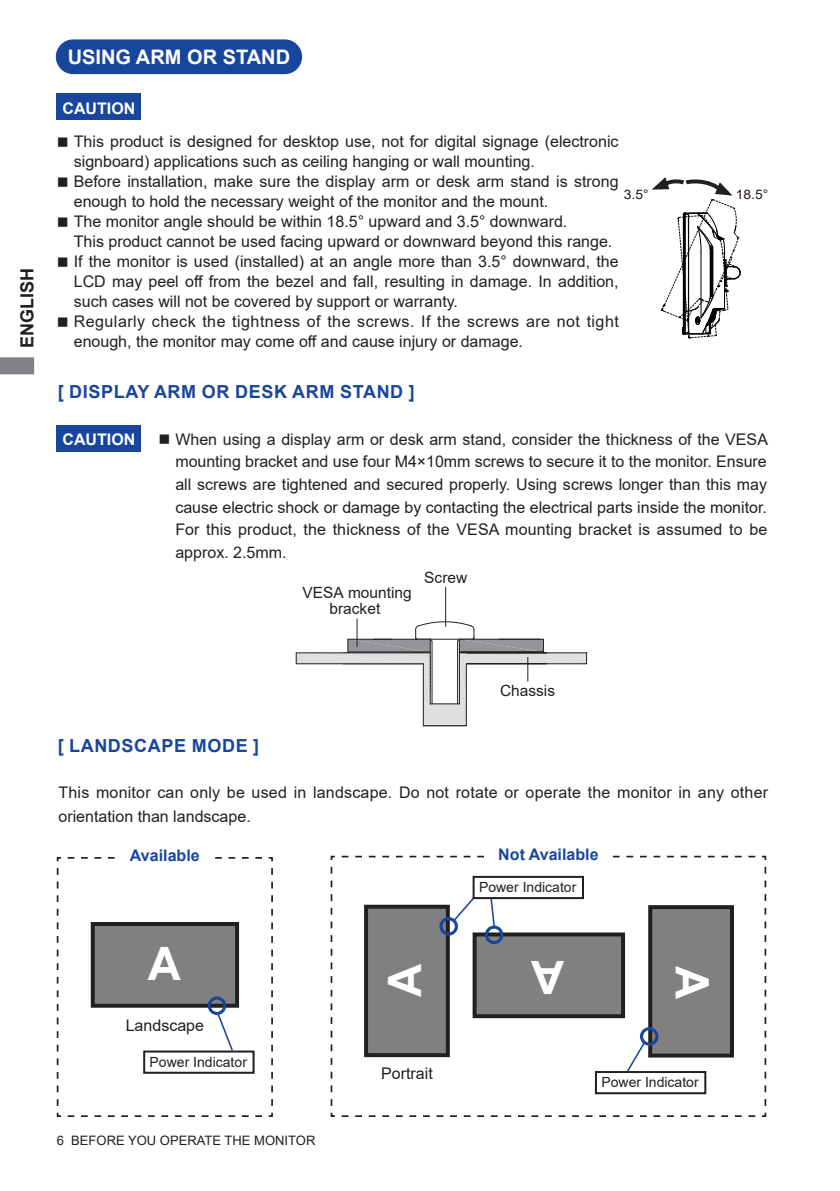
<style>
.page{position:relative;width:840px;height:1191px;background:#fff}
.page>*{position:absolute;margin:0;border:0;box-sizing:border-box;transform-origin:0 0}
.t1{font:700 46px "Arial";color:#fff}
.t2{font:700 20px "Arial";color:#fff}
.t3{font:700 18px "Arial";letter-spacing:.035em;color:#18469d}
.t4{font:700 18px "Arial";color:#231f20}
.t5{font:16px/20px "Arial";color:#231f20}
.t6{font:700 16px "Arial";color:#18469d}
.t7{font:700 16px "Arial";color:#fff}
.t8{font:15.4px/16.4px "Arial";color:#231f20;text-align:center}
.t9{font:14px "Arial";color:#231f20}
.t10{font:13px "Arial";color:#231f20}
.t11{font:13px "Arial";color:#211814;scale:1.06 1}
</style>
<div class="page">
<svg style="left:0;top:357px;width:34px;height:17px"></svg>
<div style="left:57px;top:93px;width:84px;height:27px;background:#18469d"></div>
<hr style="left:423px;top:725px;width:43px;height:1px;background:#231f20">
<hr style="left:445px;top:587px;width:1px;height:39px;background:#231f20">
<svg style="left:295px;top:619px;width:291px;height:106px"></svg>
<svg style="left:56px;top:857px;width:217px;height:260px"></svg>
<svg style="left:330px;top:855px;width:436px;height:262px"></svg>
<div style="left:120px;top:847px;width:90px;height:24px;background:#fff"></div>
<svg style="left:215px;top:1010px;width:19px;height:40px"></svg>
<div style="left:143px;top:1050px;width:111px;height:23px;border:2px solid #231f20"></div>
<svg style="left:452px;top:895px;width:23px;height:27px"></svg>
<svg style="left:489px;top:899px;width:6px;height:27px"></svg>
<div style="left:472px;top:876px;width:111px;height:23px;border:2px solid #231f20"></div>
<div style="left:594px;top:1071px;width:112px;height:23px;border:2px solid #231f20"></div>
<svg style="left:625px;top:1040px;width:21px;height:33px"></svg>
<div style="left:487px;top:846px;width:121px;height:25px;background:#fff"></div>
<div style="left:93px;top:924px;width:144px;height:81px;background:#808080"></div>
<div style="left:91px;top:922px;width:148px;height:85px;border:4px solid #231f20"></div>
<div style="left:207px;top:996px;width:19px;height:19px;border:3px solid #18469d;border-radius:50%"></div>
<div style="left:474px;top:934px;width:148px;height:82px;background:#808080"></div>
<div style="left:472px;top:932px;width:152px;height:86px;border:4px solid #231f20"></div>
<div style="left:366px;top:906px;width:81px;height:149px;background:#808080"></div>
<div style="left:364px;top:904px;width:85px;height:153px;border:4px solid #231f20"></div>
<div style="left:649px;top:907px;width:82px;height:148px;background:#808080"></div>
<div style="left:648px;top:905px;width:85px;height:152px;border:4px solid #231f20"></div>
<div style="left:439px;top:917px;width:18px;height:18px;border:3px solid #18469d;border-radius:50%"></div>
<div style="left:484px;top:925px;width:19px;height:19px;border:3px solid #18469d;border-radius:50%"></div>
<div style="left:639px;top:1027px;width:19px;height:18px;border:3px solid #18469d;border-radius:50%"></div>
<div style="left:57px;top:425px;width:84px;height:26px;background:#18469d"></div>
<div style="left:56px;top:40px;width:245px;height:34px;background:#18469d;border-radius:17px"></div>
<div style="left:56px;top:39px;width:246px;height:35px;border:1px solid #18469d;border-radius:17px"></div>
<svg style="left:652px;top:177px;width:89px;height:162px"></svg>
<p class="t4" style="left:14px;top:348px;width:82px;rotate:-90deg">ENGLISH</p>
<p class="t2" style="left:68px;top:43px;width:224px">USING ARM OR STAND</p>
<p class="t7" style="left:62px;top:97px;width:74px">CAUTION</p>
<p class="t5" style="left:74px;top:132px;width:546px">This product is designed for desktop use, not for digital signage (electronic signboard) applications such as ceiling hanging or wall mounting.<br>Before installation, make sure the display arm or desk arm stand is strong enough to hold the necessary weight of the monitor and the mount.<br>The monitor angle should be within 18.5° upward and 3.5° downward.<br>This product cannot be used facing upward or downward beyond this range.<br>If the monitor is used (installed) at an angle more than 3.5° downward, the LCD may peel off from the bezel and fall, resulting in damage. In addition, such cases will not be covered by support or warranty.<br>Regularly check the tightness of the screws. If the screws are not tight enough, the monitor may come off and cause injury or damage.</p>
<p class="t11" style="left:623px;top:185px;width:25px">3.5°</p>
<p class="t11" style="left:735px;top:186px;width:32px">18.5°</p>
<p class="t3" style="left:58px;top:379px;width:358px">[ DISPLAY ARM OR DESK ARM STAND ]</p>
<p class="t7" style="left:62px;top:428px;width:74px">CAUTION</p>
<p class="t5" style="left:175px;top:428px;width:593px;line-height:22.6px;text-align:justify">When using a display arm or desk arm stand, consider the thickness of the VESA mounting bracket and use four M4×10mm screws to secure it to the monitor. Ensure all screws are tightened and secured properly. Using screws longer than this may cause electric shock or damage by contacting the electrical parts inside the monitor.<br>For this product, the thickness of the VESA mounting bracket is assumed to be approx. 2.5mm.</p>
<p class="t8" style="left:424px;top:569px;width:44px">Screw</p>
<p class="t8" style="left:302px;top:584px;width:111px">VESA mounting bracket</p>
<p class="t3" style="left:58px;top:733px;width:203px">[ LANDSCAPE MODE ]</p>
<p class="t8" style="left:499px;top:682px;width:56px">Chassis</p>
<p class="t5" style="left:58px;top:780px;width:710px;line-height:24px">This monitor can only be used in landscape. Do not rotate or operate the monitor in any other orientation than landscape.</p>
<p class="t6" style="left:130px;top:844px;width:71px">Available</p>
<p class="t5" style="left:126px;top:1014px;width:80px">Landscape</p>
<p class="t9" style="left:149px;top:1052px;width:99px">Power Indicator</p>
<p class="t10" style="left:57px;top:1131px;width:260px">6 BEFORE YOU OPERATE THE MONITOR</p>
<p class="t6" style="left:498px;top:843px;width:102px">Not Available</p>
<p class="t9" style="left:479px;top:877px;width:99px">Power Indicator</p>
<h1 class="t1" style="left:563px;top:1009px;width:35px;rotate:-180deg">A</h1>
<h1 class="t1" style="left:372px;top:996px;width:35px;rotate:-90deg">A</h1>
<h1 class="t1" style="left:724px;top:965px;width:35px;rotate:90deg">A</h1>
<p class="t5" style="left:381px;top:1063px;width:53px">Portrait</p>
<p class="t9" style="left:601px;top:1073px;width:99px">Power Indicator</p>
</div>
